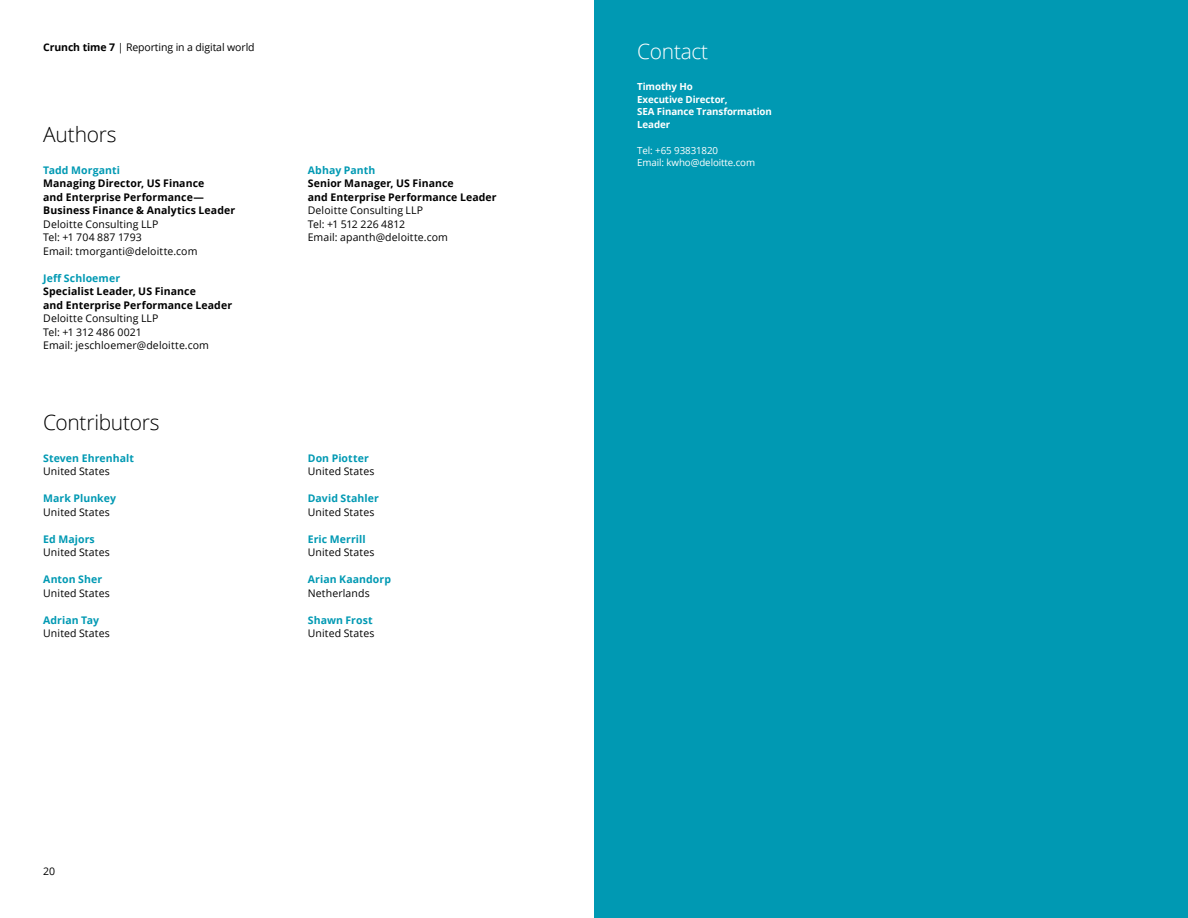
<style>
.page{position:relative;width:1188px;height:918px;background:#fff}
.page>*{position:absolute;margin:0;border:0;box-sizing:border-box;transform-origin:0 0}
.Introduction__14_18p{font:300 21px "Open Sans";letter-spacing:-.015em;color:#000}
.Subhead_B__8_5_12pt{font:300 21px "Open Sans";letter-spacing:-.015em;color:#fff}
.Subhead_B__8_5_12pt-2{font:10.5px "Open Sans";letter-spacing:.01em;color:#000}
.Subhead_B__8_5_12pt-3{font:700 10.5px/13.5px "Open Sans";letter-spacing:.01em;color:#000}
.Subhead_B__8_5_12pt-4{font:700 10.5px "Open Sans";letter-spacing:.01em;color:#0099b3}
.Brochure_title___Lef{font:10.5px "Open Sans";letter-spacing:-.01em;color:#000}
.Folio_Left_pg__7_9_5{font:10.5px "Open Sans";color:#000}
.Subhead_B__8_5_12pt-5{font:700 9.75px/12.8px "Open Sans";letter-spacing:-.01em;color:#fff}
.Subhead_B__8_5_12pt-6{font:9.75px/12.8px "Open Sans";letter-spacing:-.01em;color:#fff}
.s1{font-weight:700}
</style>
<div class="page">
<div style="left:594px;top:0;width:594px;height:918px;background:#0099b3"></div>
<p class="Brochure_title___Lef" style="left:43px;top:40px;width:213px"><span class="s1">Crunch time 7</span> | Reporting in a digital world</p>
<p class="Introduction__14_18p" style="left:43px;top:120px;width:75px">Authors</p>
<p class="Subhead_B__8_5_12pt-4" style="left:43px;top:163px;width:78px">Tadd Morganti</p>
<p class="Subhead_B__8_5_12pt-3" style="left:43px;top:177px;width:194px">Managing Director, US Finance<br>and Enterprise Performance—<br>Business Finance &amp; Analytics Leader</p>
<p class="Subhead_B__8_5_12pt-2" style="left:43px;top:217px;width:117px">Deloitte Consulting LLP</p>
<p class="Subhead_B__8_5_12pt-2" style="left:43px;top:230px;width:100px">Tel: +1 704 887 1793</p>
<p class="Subhead_B__8_5_12pt-2" style="left:43px;top:244px;width:156px">Email: tmorganti@deloitte.com</p>
<p class="Subhead_B__8_5_12pt-4" style="left:43px;top:271px;width:78px">Jeff Schloemer</p>
<p class="Subhead_B__8_5_12pt-3" style="left:43px;top:285px;width:190px">Specialist Leader, US Finance<br>and Enterprise Performance Leader</p>
<p class="Subhead_B__8_5_12pt-2" style="left:43px;top:311px;width:117px">Deloitte Consulting LLP</p>
<p class="Subhead_B__8_5_12pt-2" style="left:43px;top:325px;width:100px">Tel: +1 312 486 0021</p>
<p class="Subhead_B__8_5_12pt-2" style="left:43px;top:338px;width:167px">Email: jeschloemer@deloitte.com</p>
<p class="Introduction__14_18p" style="left:43px;top:408px;width:118px">Contributors</p>
<p class="Subhead_B__8_5_12pt-4" style="left:43px;top:451px;width:92px">Steven Ehrenhalt</p>
<p class="Subhead_B__8_5_12pt-2" style="left:43px;top:464px;width:68px">United States</p>
<p class="Subhead_B__8_5_12pt-4" style="left:43px;top:491px;width:74px">Mark Plunkey</p>
<p class="Subhead_B__8_5_12pt-2" style="left:43px;top:505px;width:68px">United States</p>
<p class="Subhead_B__8_5_12pt-4" style="left:43px;top:532px;width:53px">Ed Majors</p>
<p class="Subhead_B__8_5_12pt-2" style="left:43px;top:545px;width:68px">United States</p>
<p class="Subhead_B__8_5_12pt-4" style="left:43px;top:572px;width:61px">Anton Sher</p>
<p class="Subhead_B__8_5_12pt-2" style="left:43px;top:586px;width:68px">United States</p>
<p class="Subhead_B__8_5_12pt-4" style="left:43px;top:613px;width:57px">Adrian Tay</p>
<p class="Subhead_B__8_5_12pt-2" style="left:43px;top:626px;width:68px">United States</p>
<p class="Subhead_B__8_5_12pt-4" style="left:308px;top:163px;width:69px">Abhay Panth</p>
<p class="Subhead_B__8_5_12pt-3" style="left:308px;top:177px;width:190px">Senior Manager, US Finance<br>and Enterprise Performance Leader</p>
<p class="Subhead_B__8_5_12pt-2" style="left:308px;top:203px;width:117px">Deloitte Consulting LLP</p>
<p class="Subhead_B__8_5_12pt-2" style="left:308px;top:217px;width:99px">Tel: +1 512 226 4812</p>
<p class="Subhead_B__8_5_12pt-2" style="left:308px;top:230px;width:142px">Email: apanth@deloitte.com</p>
<p class="Subhead_B__8_5_12pt-4" style="left:308px;top:451px;width:63px">Don Piotter</p>
<p class="Subhead_B__8_5_12pt-2" style="left:308px;top:464px;width:68px">United States</p>
<p class="Subhead_B__8_5_12pt-4" style="left:308px;top:491px;width:73px">David Stahler</p>
<p class="Subhead_B__8_5_12pt-2" style="left:308px;top:505px;width:68px">United States</p>
<p class="Subhead_B__8_5_12pt-4" style="left:308px;top:532px;width:59px">Eric Merrill</p>
<p class="Subhead_B__8_5_12pt-2" style="left:308px;top:545px;width:68px">United States</p>
<p class="Subhead_B__8_5_12pt-4" style="left:308px;top:572px;width:85px">Arian Kaandorp</p>
<p class="Subhead_B__8_5_12pt-2" style="left:308px;top:586px;width:63px">Netherlands</p>
<p class="Subhead_B__8_5_12pt-4" style="left:308px;top:613px;width:66px">Shawn Frost</p>
<p class="Subhead_B__8_5_12pt-2" style="left:308px;top:626px;width:68px">United States</p>
<p class="Folio_Left_pg__7_9_5" style="left:43px;top:864px;width:13px">20</p>
<p class="Subhead_B__8_5_12pt" style="left:637px;top:37px;width:73px">Contact</p>
<p class="Subhead_B__8_5_12pt-5" style="left:637px;top:80px;width:136px">Timothy Ho<br>Executive Director,<br>SEA Finance Transformation<br>Leader</p>
<p class="Subhead_B__8_5_12pt-6" style="left:637px;top:144px;width:119px">Tel: +65 93831820<br>Email: kwho@deloitte.com</p>
</div>
